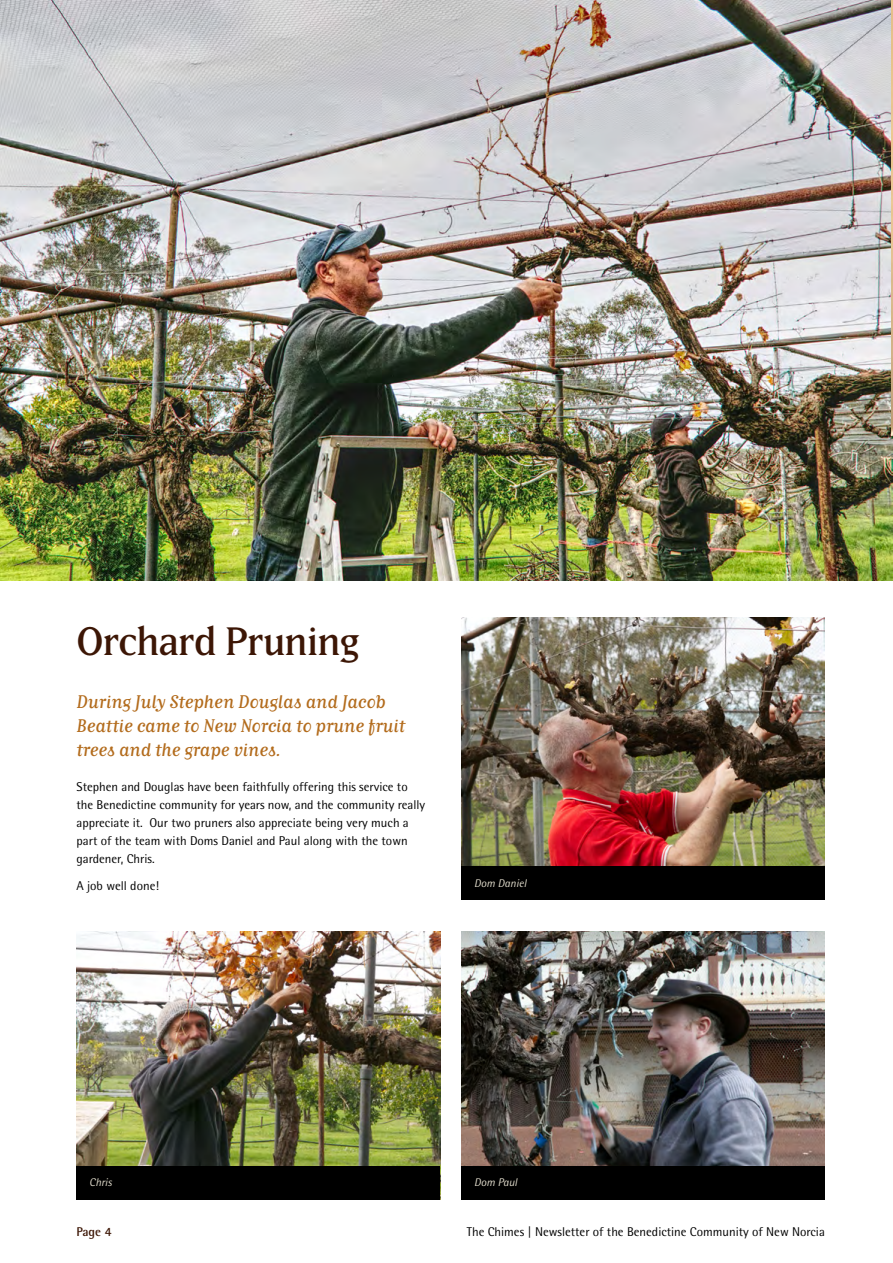
<style>
.page{position:relative;width:893px;height:1263px;background:#fff}
.page>*{position:absolute;margin:0;border:0;box-sizing:border-box;transform-origin:0 0}
.H1_Small{font:39px "Matrix IIOT";letter-spacing:-.01em;color:#3c1605}
.Subtitle{font:18px/24px "Matrix II Script OT";color:#b36c1d}
.Body{font:12.75px/18px "Rotis Semi Sans Std";color:#000}
.t1{font:700 12.75px "Rotis Semi Sans Std";color:#3c1605}
.t2{font:italic 11.25px "Rotis Semi Sans Std";color:#ded9c9}
</style>
<div class="page">
<img style="left:0;top:0;width:893px;height:580px">
<img style="left:461px;top:617px;width:364px;height:249px">
<img style="left:461px;top:931px;width:364px;height:235px">
<img style="left:77px;top:931px;width:363px;height:235px">
<div style="left:461px;top:866px;width:364px;height:33px;background:#000"></div>
<div style="left:461px;top:1166px;width:364px;height:33px;background:#000"></div>
<div style="left:77px;top:1166px;width:363px;height:33px;background:#000"></div>
<img style="left:891px;top:0;width:2px;height:436px">
<p class="H1_Small" style="left:77px;top:618px;width:284px">Orchard Pruning</p>
<p class="Subtitle" style="left:77px;top:689px;width:330px">During July Stephen Douglas and Jacob<br>Beattie came to New Norcia to prune fruit trees and the grape vines.</p>
<p class="Body" style="left:77px;top:777px;width:350px">Stephen and Douglas have been faithfully offering this service to the Benedictine community for years now, and the community really appreciate it. Our two pruners also appreciate being very much a part of the team with Doms Daniel and Paul along with the town gardener, Chris.</p>
<p class="Body" style="left:77px;top:876px;width:84px">A job well done!</p>
<p class="t2" style="left:474px;top:876px;width:54px">Dom Daniel</p>
<p class="t2" style="left:89px;top:1176px;width:24px">Chris</p>
<p class="t2" style="left:474px;top:1176px;width:45px">Dom Paul</p>
<p class="t1" style="left:77px;top:1223px;width:36px">Page 4</p>
<p class="Body" style="left:467px;top:1222px;width:360px">The Chimes | Newsletter of the Benedictine Community of New Norcia</p>
</div>
